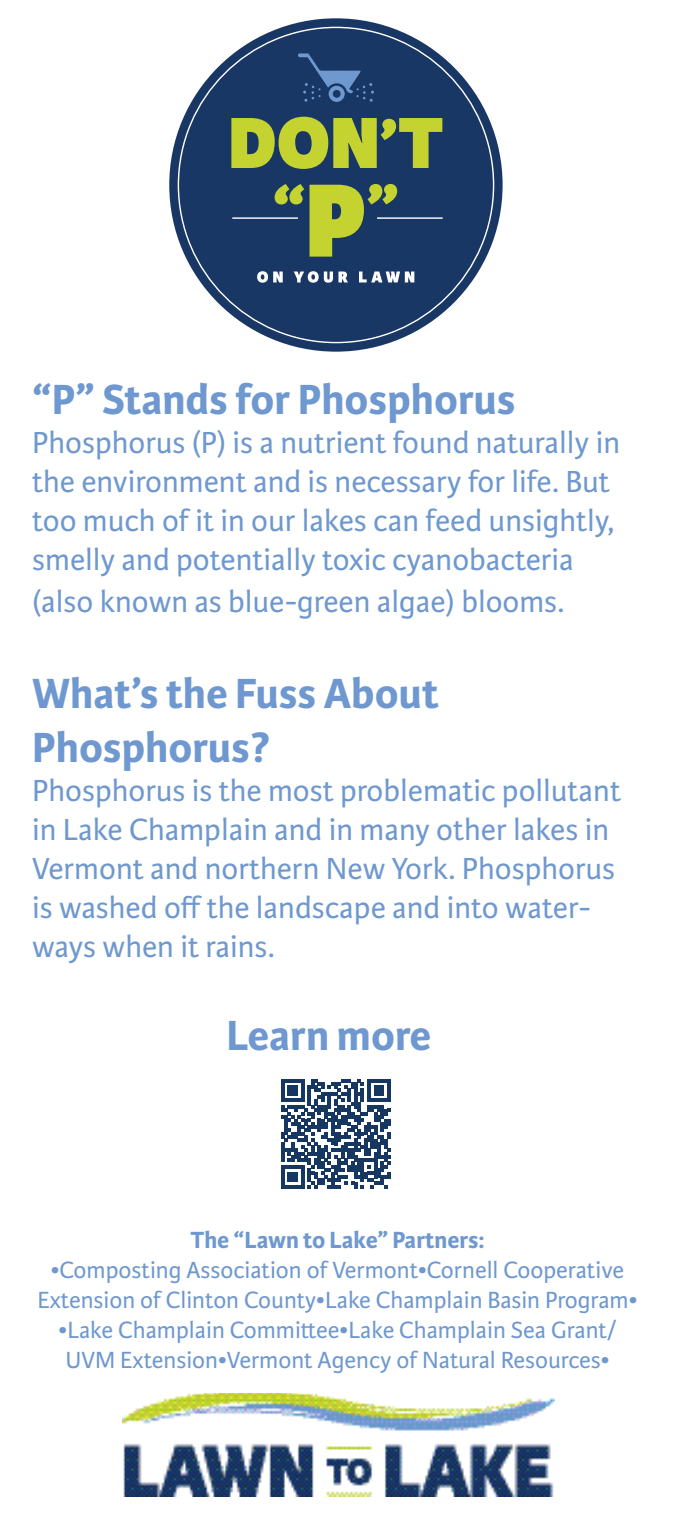
<style>
.page{position:relative;width:675px;height:1530px;background:#fff}
.page>*{position:absolute;margin:0;border:0;box-sizing:border-box;transform-origin:0 0}
.t1{font:700 45px/54px "Karmina Sans";color:#6e98cf}
.t2{font:32.5px/39px "Karmina Sans";color:#6e98cf}
.t3{font:25px/30px "Karmina Sans";color:#6e98cf;text-align:center}
.t4{font:700 25px "Karmina Sans";color:#6e98cf}
</style>
<div class="page">
<img style="left:122px;top:1394px;width:432px;height:102px">
<svg style="left:281px;top:1079px;width:110px;height:109px"></svg>
<div style="left:169px;top:18px;width:334px;height:334px;background:#183764;border-radius:50%"></div>
<svg style="left:231px;top:117px;width:211px;height:52px"></svg>
<svg style="left:275px;top:184px;width:29px;height:20px"></svg>
<svg style="left:310px;top:184px;width:87px;height:73px"></svg>
<svg style="left:257px;top:271px;width:26px;height:12px"></svg>
<svg style="left:294px;top:271px;width:54px;height:12px"></svg>
<svg style="left:359px;top:272px;width:55px;height:10px"></svg>
<hr style="left:232px;top:217px;width:66px;height:2px;background:#fff">
<hr style="left:377px;top:217px;width:66px;height:2px;background:#fff">
<svg style="left:298px;top:53px;width:76px;height:49px"></svg>
<p class="t1" style="left:32px;top:373px;width:485px">“P” Stands for Phosphorus</p>
<p class="t2" style="left:32px;top:423px;width:589px">Phosphorus (P) is a nutrient found naturally in the environment and is necessary for life. But too much of it in our lakes can feed unsightly, smelly and potentially toxic cyanobacteria</p>
<p class="t2" style="left:32px;top:582px;width:534px">(also known as blue-green algae) blooms.</p>
<p class="t1" style="left:32px;top:667px;width:408px">What’s the Fuss About<br>Phosphorus?</p>
<p class="t2" style="left:32px;top:771px;width:590px">Phosphorus is the most problematic pollutant in Lake Champlain and in many other lakes in Vermont and northern New York. Phosphorus is washed off the landscape and into water&shy;ways when it rains.</p>
<p class="t1" style="left:226px;top:1009px;width:206px">Learn more</p>
<p class="t4" style="left:190px;top:1225px;width:296px">The “Lawn to Lake” Partners:</p>
<p class="t3" style="left:38px;top:1255px;width:601px">•Composting Association of Vermont•Cornell Cooperative<br>Extension of Clinton County•Lake Champlain Basin Program•</p>
<p class="t3" style="left:59px;top:1315px;width:559px;text-align:left">•Lake Champlain Committee•Lake Champlain Sea Grant/<br>UVM Extension•Vermont Agency of Natural Resources•</p>
</div>
